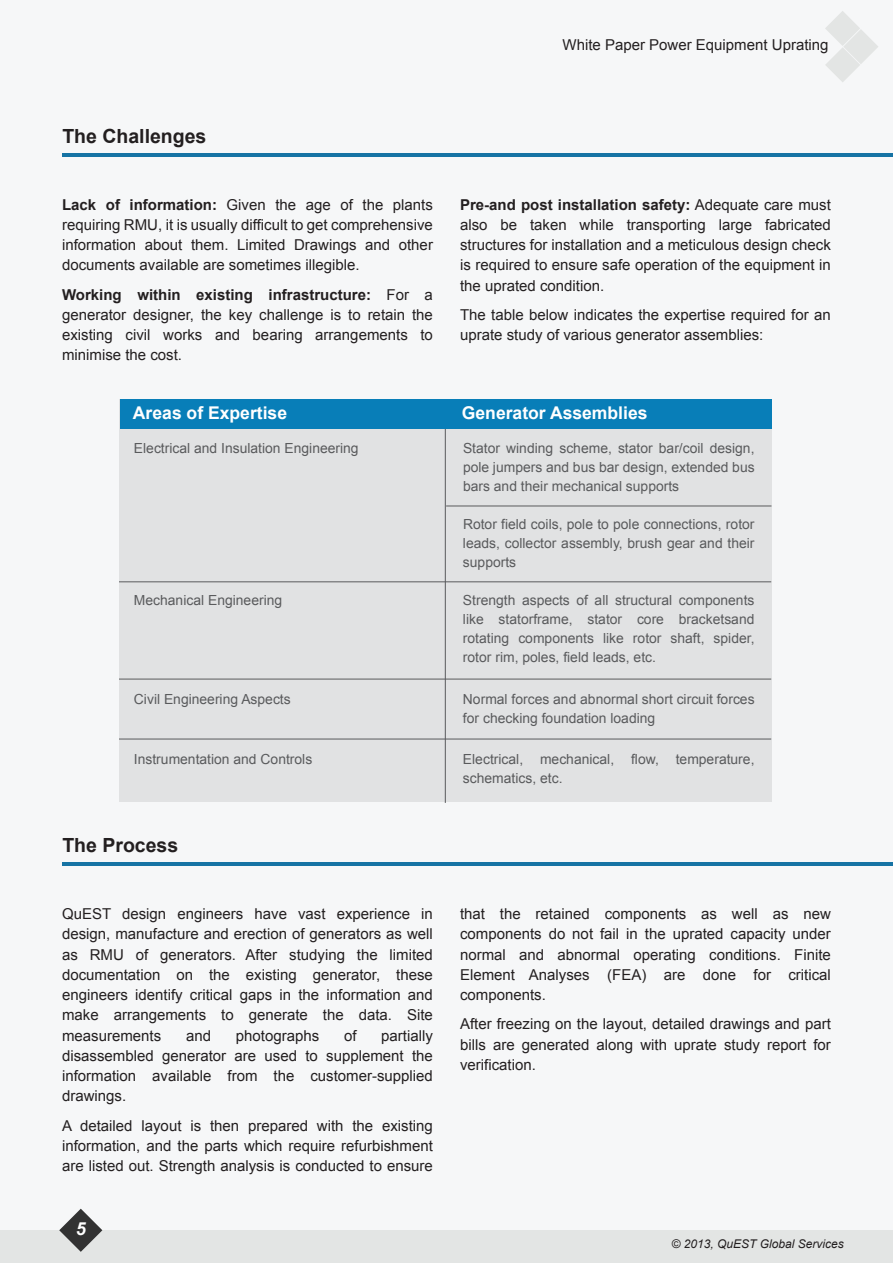
<style>
.page{position:relative;width:893px;height:1263px;background:#f6f7f8}
.page>*{position:absolute;margin:0;border:0;box-sizing:border-box;transform-origin:0 0}
.t1{font:700 19.5px "Arial";color:#231f20}
.t2{font:italic 700 18px "Arial";color:#fff}
.t3{font:700 17.55px "Arial";color:#fff}
.t4{font:15px/20.2px "Arial";color:#231f20;text-align:justify}
.t5{font:13.95px/19px "Arial";color:#595a5c;text-align:justify}
.t6{font:italic 12px "Arial";color:#231f20}
.s1{font-weight:700}
</style>
<div class="page">
<hr style="left:62px;top:153px;width:831px;height:3px;background:#1673a4">
<div style="left:0;top:1230px;width:893px;height:33px;background:#e3e5e4"></div>
<svg style="left:59px;top:1209px;width:43px;height:43px"></svg>
<svg style="left:825px;top:11px;width:53px;height:71px"></svg>
<hr style="left:62px;top:862px;width:831px;height:4px;background:#1673a4">
<div style="left:119px;top:399px;width:652px;height:403px;background:#dcddde"></div>
<hr style="left:445px;top:422px;width:1px;height:381px;background:#595a5c">
<div style="left:120px;top:399px;width:652px;height:29px;background:#087eb8"></div>
<hr style="left:446px;top:505px;width:325px;height:1px;background:#595a5c">
<hr style="left:119px;top:581px;width:652px;height:1px;background:#595a5c">
<hr style="left:119px;top:679px;width:652px;height:1px;background:#595a5c">
<hr style="left:119px;top:739px;width:652px;height:1px;background:#595a5c">
<p class="t4" style="left:562px;top:35px;width:267px">White Paper Power Equipment Uprating</p>
<h1 class="t1" style="left:62px;top:123px;width:146px">The Challenges</h1>
<p class="t4" style="left:62px;top:194px;width:372px"><span class="s1">Lack of information:</span> Given the age of the plants requiring RMU, it is usually difficult to get comprehensive information about them. Limited Drawings and other documents available are sometimes illegible.</p>
<p class="t4" style="left:62px;top:284px;width:372px"><span class="s1">Working within existing infrastructure:</span> For a generator designer, the key challenge is to retain the existing civil works and bearing arrangements to minimise the cost.</p>
<p class="t4" style="left:460px;top:194px;width:372px"><span class="s1">Pre-and post installation safety:</span> Adequate care must also be taken while transporting large fabricated structures for installation and a meticulous design check is required to ensure safe operation of the equipment in the uprated condition.</p>
<p class="t4" style="left:460px;top:305px;width:372px">The table below indicates the expertise required for an uprate study of various generator assemblies:</p>
<p class="t3" style="left:133px;top:401px;width:156px">Areas of Expertise</p>
<p class="t3" style="left:462px;top:401px;width:187px">Generator Assemblies</p>
<p class="t5" style="left:134px;top:438px;width:226px">Electrical and Insulation Engineering</p>
<p class="t5" style="left:134px;top:591px;width:150px">Mechanical Engineering</p>
<p class="t5" style="left:134px;top:690px;width:158px">Civil Engineering Aspects</p>
<p class="t5" style="left:463px;top:438px;width:293px">Stator winding scheme, stator bar/coil design, pole jumpers and bus bar design, extended bus bars and their mechanical supports</p>
<p class="t5" style="left:463px;top:514px;width:293px">Rotor field coils, pole to pole connections, rotor leads, collector assembly, brush gear and their supports</p>
<p class="t5" style="left:463px;top:591px;width:293px">Strength aspects of all structural components like statorframe, stator core bracketsand rotating components like rotor shaft, spider, rotor rim, poles, field leads, etc.</p>
<p class="t5" style="left:463px;top:690px;width:293px">Normal forces and abnormal short circuit forces for checking foundation loading</p>
<p class="t5" style="left:134px;top:749px;width:180px">Instrumentation and Controls</p>
<p class="t5" style="left:463px;top:749px;width:293px">Electrical, mechanical, flow, temperature, schematics, etc.</p>
<h1 class="t1" style="left:62px;top:832px;width:117px">The Process</h1>
<p class="t4" style="left:62px;top:904px;width:372px">QuEST design engineers have vast experience in design, manufacture and erection of generators as well as RMU of generators. After studying the limited documentation on the existing generator, these engineers identify critical gaps in the information and make arrangements to generate the data. Site measurements</p>
<p class="t4" style="left:186px;top:1025px;width:27px">and</p>
<p class="t4" style="left:236px;top:1025px;width:85px">photographs</p>
<p class="t4" style="left:344px;top:1025px;width:14px">of</p>
<p class="t4" style="left:62px;top:1025px;width:372px;text-indent:319px">partially disassembled generator are used to supplement the information available from the customer-supplied drawings.</p>
<p class="t4" style="left:62px;top:1115px;width:372px">A detailed layout is then prepared with the existing information, and the parts which require refurbishment are listed out. Strength analysis is conducted to ensure</p>
<p class="t2" style="left:76px;top:1216px;width:12px">5</p>
<p class="t4" style="left:460px;top:904px;width:372px">that the retained components as well as new components do not fail in the uprated capacity under normal and abnormal operating conditions. Finite Element Analyses (FEA) are done for critical components.</p>
<p class="t4" style="left:460px;top:1014px;width:372px">After freezing on the layout, detailed drawings and part bills are generated along with uprate study report for verification.</p>
<p class="t6" style="left:672px;top:1236px;width:174px">© 2013, QuEST Global Services</p>
</div>
